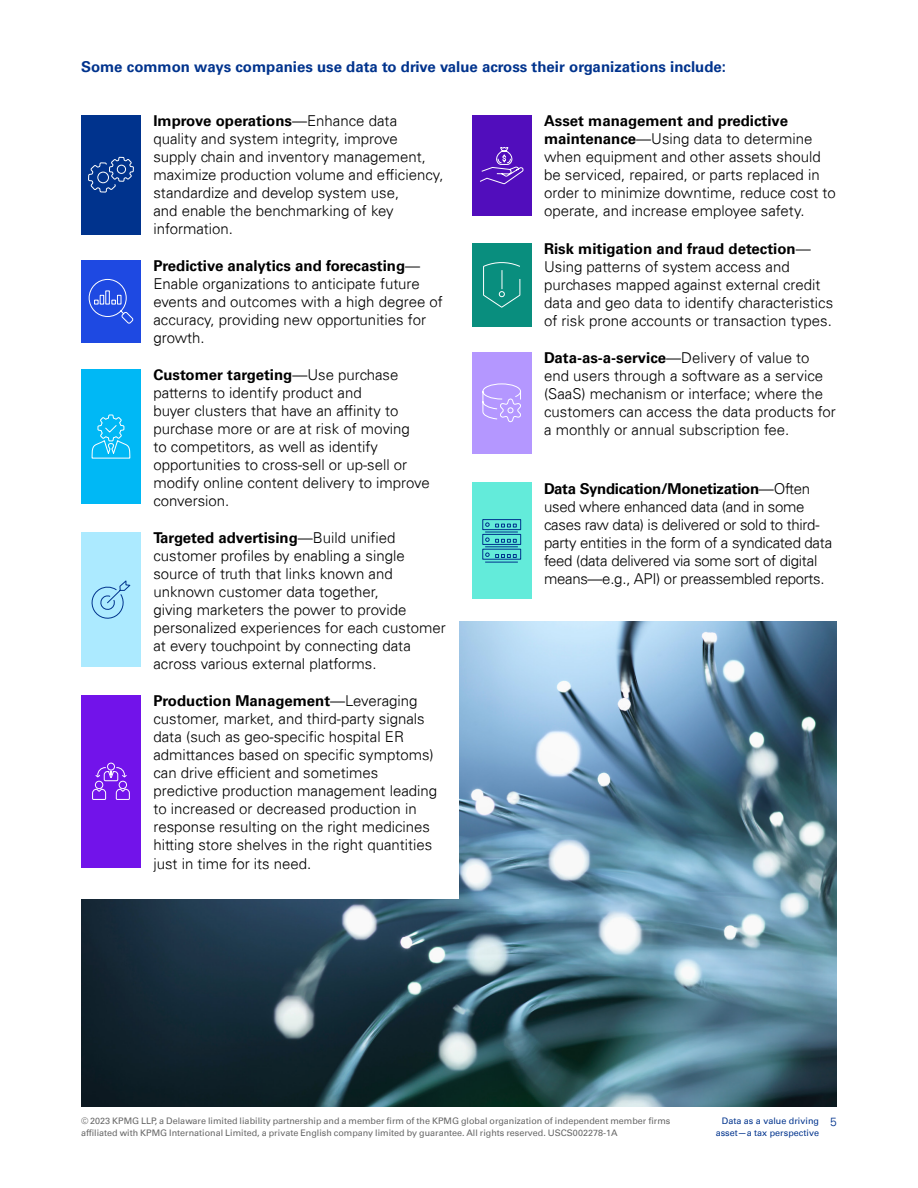
<style>
.page{position:relative;width:918px;height:1188px;background:#fff}
.page>*{position:absolute;margin:0;border:0;box-sizing:border-box;transform-origin:0 0}
.t1{font:300 15px/18px "Univers 45";color:#000}
.t2{font:700 15px "Univers 65";color:#000}
.t3{font:300 15px/18px "Univers 45";letter-spacing:-.02em;color:#000}
.t4{font:700 15px "Univers 65";color:#00338d}
.t5{font:700 15px "Univers 65";letter-spacing:-.02em;color:#000}
.t6{font:300 12px "Univers 45";color:#00338d}
.t7{font:9px/12px "Univers 55 Roman";color:#666}
.t8{font:9px/12px "Univers 55 Roman";color:#00338d;text-align:right}
.s1{font-family:"Univers 45";font-weight:300}
.s2{font-family:"Univers 65";font-weight:700}
</style>
<div class="page">
<img style="left:81px;top:621px;width:756px;height:486px">
<div style="left:18px;top:513px;width:441px;height:386px;background:#fff"></div>
<div style="left:81px;top:369px;width:60px;height:135px;background:#00b8f5"></div>
<div style="left:472px;top:352px;width:60px;height:101px;background:#b497ff"></div>
<div style="left:81px;top:532px;width:60px;height:135px;background:#aceaff"></div>
<div style="left:472px;top:482px;width:60px;height:117px;background:#63ebda"></div>
<div style="left:81px;top:695px;width:60px;height:172px;background:#7213ea"></div>
<div style="left:81px;top:260px;width:60px;height:82px;background:#1e49e2"></div>
<div style="left:472px;top:243px;width:60px;height:84px;background:#098e7e"></div>
<div style="left:81px;top:115px;width:60px;height:119px;background:#00338d"></div>
<div style="left:472px;top:115px;width:60px;height:101px;background:#510dbc"></div>
<svg style="left:88px;top:156px;width:46px;height:37px"></svg>
<svg style="left:88px;top:279px;width:46px;height:45px"></svg>
<svg style="left:91px;top:414px;width:40px;height:45px"></svg>
<svg style="left:91px;top:580px;width:40px;height:39px"></svg>
<svg style="left:92px;top:762px;width:38px;height:38px"></svg>
<svg style="left:480px;top:147px;width:43px;height:38px"></svg>
<svg style="left:482px;top:383px;width:39px;height:39px"></svg>
<svg style="left:483px;top:262px;width:38px;height:46px"></svg>
<svg style="left:482px;top:519px;width:39px;height:44px"></svg>
<p class="t4" style="left:81px;top:58px;width:647px">Some common ways companies use data to drive value across their organizations include:</p>
<p class="t2" style="left:153px;top:112px;width:246px">Improve operations<span class="s1">—Enhance data</span></p>
<p class="t1" style="left:153px;top:130px;width:292px">quality and system integrity, improve supply chain and inventory management, maximize production volume and efficiency, standardize and develop system use,<br>and enable the benchmarking of key information.</p>
<p class="t2" style="left:153px;top:257px;width:268px">Predictive analytics and forecasting<span class="s1">—</span></p>
<p class="t1" style="left:153px;top:275px;width:291px">Enable organizations to anticipate future events and outcomes with a high degree of accuracy, providing new opportunities for growth.</p>
<p class="t2" style="left:153px;top:366px;width:246px">Customer targeting<span class="s1">—Use purchase</span></p>
<p class="t1" style="left:153px;top:384px;width:278px">patterns to identify product and<br>buyer clusters that have an affinity to purchase more or are at risk of moving<br>to competitors, as well as identify opportunities to cross-sell or up-sell or modify online content delivery to improve conversion.</p>
<p class="t2" style="left:153px;top:529px;width:244px">Targeted advertising<span class="s1">—Build unified</span></p>
<p class="t1" style="left:153px;top:547px;width:294px">customer profiles by enabling a single source of truth that links known and unknown customer data together,<br>giving marketers the power to provide personalized experiences for each customer at every touchpoint by connecting data across various external platforms.</p>
<p class="t2" style="left:153px;top:692px;width:266px">Production Management<span class="s1">—Leveraging</span></p>
<p class="t1" style="left:153px;top:710px;width:285px">customer, market, and third-party signals data (such as geo-specific hospital ER admittances based on specific symptoms) can drive efficient and sometimes predictive production management leading to increased or decreased production in response resulting on the right medicines hitting store shelves in the right quantities just in time for its need.</p>
<p class="t2" style="left:544px;top:112px;width:246px">Asset management and predictive</p>
<p class="t1" style="left:544px;top:130px;width:293px"><span class="s2">maintenance</span>—Using data to determine when equipment and other assets should be serviced, repaired, or parts replaced in order to minimize downtime, reduce cost to operate, and increase employee safety.</p>
<p class="t2" style="left:544px;top:240px;width:268px">Risk mitigation and fraud detection<span class="s1">—</span></p>
<p class="t1" style="left:544px;top:258px;width:291px">Using patterns of system access and purchases mapped against external credit data and geo data to identify characteristics of risk prone accounts or transaction types.</p>
<p class="t1" style="left:544px;top:349px;width:293px"><span class="s2">Data-as-a-service</span>—Delivery of value to end users through a software as a service (SaaS) mechanism or interface; where the customers can access the data products for a monthly or annual subscription fee.</p>
<p class="t5" style="left:544px;top:480px;width:268px">Data Syndication/Monetization<span class="s1">—Often</span></p>
<p class="t3" style="left:544px;top:497px;width:290px">used where enhanced data (and in some cases raw data) is delivered or sold to third&shy;party entities in the form of a syndicated data feed (data delivered via some sort of digital means—e.g., API) or preassembled reports.</p>
<p class="t7" style="left:81px;top:1115px;width:591px">© 2023 KPMG LLP, a Delaware limited liability partnership and a member firm of the KPMG global organization of independent member firms affiliated with KPMG International Limited, a private English company limited by guarantee. All rights reserved. USCS002278-1A</p>
<p class="t8" style="left:716px;top:1115px;width:105px">Data as a value driving asset—a tax perspective</p>
<p class="t6" style="left:830px;top:1115px;width:8px">5</p>
</div>
